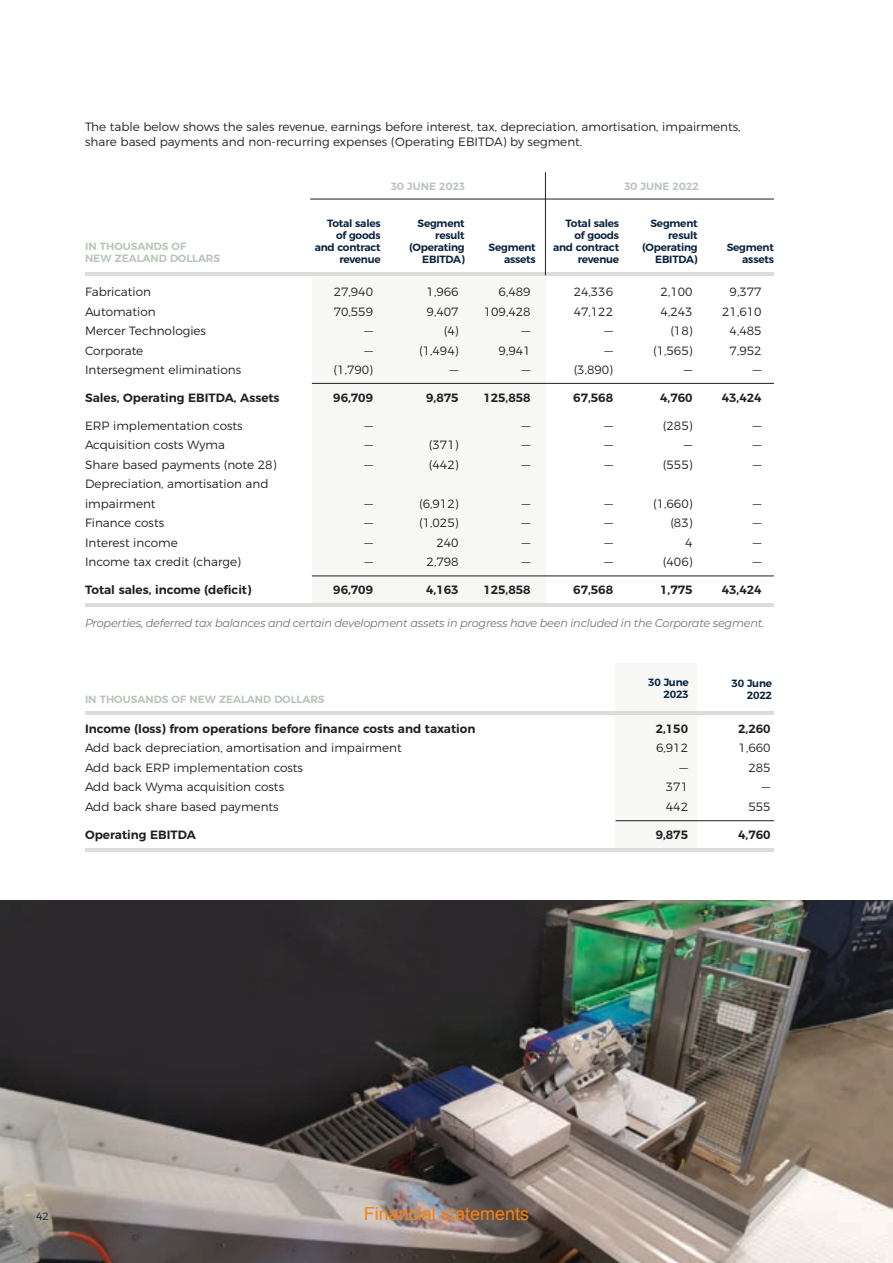
<style>
.page{position:relative;width:893px;height:1263px;background:#fff}
.page>*{position:absolute;margin:0;border:0;box-sizing:border-box;transform-origin:0 0}
.t1{font:18px "Arial";color:#fc8008}
.Tabs_Text{font:300 12px/19.5px "Montserrat";color:#231f20}
.Tabs_Text-2{font:600 12px "Montserrat";color:#231f20}
.Body_Text{font:300 12px/15px "Montserrat";color:#231f20}
.Table_Notes{font:italic 11.25px "Montserrat";letter-spacing:-.02em;color:#6c7570}
.Table_collumn_navy{font:600 10.5px/12px "Montserrat";letter-spacing:-.02em;color:#092340;text-align:right}
.In_thousands_of_NZ_dollar___Note{font:600 10.5px/12px "Montserrat";color:#bac5ba}
.t2{font:300 10.5px "Montserrat";color:#092340}
</style>
<div class="page">
<div style="left:616px;top:663px;width:81px;height:189px;background:#f7f7f6"></div>
<hr style="left:85px;top:848px;width:689px;height:4px;background:#daded8">
<hr style="left:85px;top:711px;width:689px;height:4px;background:#daded8">
<hr style="left:616px;top:820px;width:158px;height:1px;background:#231f20">
<div style="left:312px;top:272px;width:233px;height:335px;background:#f7f7f6"></div>
<hr style="left:85px;top:272px;width:688px;height:3px;background:#daded8">
<hr style="left:312px;top:383px;width:462px;height:1px;background:#231f20">
<hr style="left:312px;top:576px;width:462px;height:1px;background:#231f20">
<hr style="left:85px;top:603px;width:689px;height:4px;background:#daded8">
<hr style="left:310px;top:199px;width:464px;height:1px;background:#231f20">
<hr style="left:545px;top:172px;width:1px;height:103px;background:#231f20">
<img style="left:0;top:900px;width:893px;height:363px">
<p class="Body_Text" style="left:85px;top:118px;width:657px">The table below shows the sales revenue, earnings before interest, tax, depreciation, amortisation, impairments, share based payments and non-recurring expenses (Operating EBITDA) by segment.</p>
<p class="In_thousands_of_NZ_dollar___Note" style="left:85px;top:239px;width:137px">IN THOUSANDS OF<br>NEW ZEALAND DOLLARS</p>
<p class="In_thousands_of_NZ_dollar___Note" style="left:391px;top:180px;width:75px">30 JUNE 2023</p>
<p class="In_thousands_of_NZ_dollar___Note" style="left:624px;top:180px;width:76px">30 JUNE 2022</p>
<p class="Table_collumn_navy" style="left:315px;top:216px;width:68px">Total sales of goods and contract revenue</p>
<p class="Table_collumn_navy" style="left:409px;top:216px;width:57px">Segment result (Operating<br>EBITDA)</p>
<p class="Table_collumn_navy" style="left:489px;top:240px;width:49px">Segment assets</p>
<p class="Table_collumn_navy" style="left:553px;top:216px;width:68px">Total sales of goods and contract revenue</p>
<p class="Table_collumn_navy" style="left:642px;top:216px;width:57px">Segment result (Operating<br>EBITDA)</p>
<p class="Table_collumn_navy" style="left:727px;top:240px;width:49px">Segment assets</p>
<p class="Tabs_Text" style="left:85px;top:281px;width:67px">Fabrication</p>
<p class="Tabs_Text" style="left:334px;top:281px;width:41px">27,940</p>
<p class="Tabs_Text" style="left:427px;top:281px;width:33px">1,966</p>
<p class="Tabs_Text" style="left:499px;top:281px;width:33px">6,489</p>
<p class="Tabs_Text" style="left:574px;top:281px;width:41px">24,336</p>
<p class="Tabs_Text" style="left:661px;top:281px;width:33px">2,100</p>
<p class="Tabs_Text" style="left:730px;top:281px;width:33px">9,377</p>
<p class="Tabs_Text" style="left:85px;top:301px;width:72px">Automation</p>
<p class="Tabs_Text" style="left:334px;top:301px;width:41px">70,559</p>
<p class="Tabs_Text" style="left:427px;top:301px;width:33px">9,407</p>
<p class="Tabs_Text" style="left:484px;top:301px;width:48px">109,428</p>
<p class="Tabs_Text" style="left:574px;top:301px;width:41px">47,122</p>
<p class="Tabs_Text" style="left:661px;top:301px;width:33px">4,243</p>
<p class="Tabs_Text" style="left:722px;top:301px;width:41px">21,610</p>
<p class="Tabs_Text" style="left:85px;top:320px;width:123px">Mercer Technologies</p>
<p class="Tabs_Text" style="left:364px;top:320px;width:10px">—</p>
<p class="Tabs_Text" style="left:444px;top:320px;width:16px">(4)</p>
<p class="Tabs_Text" style="left:522px;top:320px;width:10px">—</p>
<p class="Tabs_Text" style="left:604px;top:320px;width:10px">—</p>
<p class="Tabs_Text" style="left:670px;top:320px;width:24px">(18)</p>
<p class="Tabs_Text" style="left:730px;top:320px;width:33px">4,485</p>
<p class="Tabs_Text" style="left:85px;top:340px;width:60px">Corporate</p>
<p class="Tabs_Text" style="left:364px;top:340px;width:10px">—</p>
<p class="Tabs_Text" style="left:419px;top:340px;width:41px">(1,494)</p>
<p class="Tabs_Text" style="left:499px;top:340px;width:33px">9,941</p>
<p class="Tabs_Text" style="left:604px;top:340px;width:10px">—</p>
<p class="Tabs_Text" style="left:653px;top:340px;width:41px">(1,565)</p>
<p class="Tabs_Text" style="left:730px;top:340px;width:33px">7,952</p>
<p class="Tabs_Text" style="left:85px;top:359px;width:158px">Intersegment eliminations</p>
<p class="Tabs_Text" style="left:334px;top:359px;width:41px">(1,790)</p>
<p class="Tabs_Text" style="left:450px;top:359px;width:10px">—</p>
<p class="Tabs_Text" style="left:522px;top:359px;width:10px">—</p>
<p class="Tabs_Text" style="left:574px;top:359px;width:41px">(3,890)</p>
<p class="Tabs_Text" style="left:684px;top:359px;width:10px">—</p>
<p class="Tabs_Text" style="left:753px;top:359px;width:10px">—</p>
<p class="Tabs_Text-2" style="left:85px;top:388px;width:196px">Sales, Operating EBITDA, Assets</p>
<p class="Tabs_Text-2" style="left:333px;top:388px;width:41px">96,709</p>
<p class="Tabs_Text-2" style="left:426px;top:388px;width:34px">9,875</p>
<p class="Tabs_Text-2" style="left:483px;top:388px;width:49px">125,858</p>
<p class="Tabs_Text-2" style="left:573px;top:388px;width:41px">67,568</p>
<p class="Tabs_Text-2" style="left:660px;top:388px;width:34px">4,760</p>
<p class="Tabs_Text-2" style="left:722px;top:388px;width:41px">43,424</p>
<p class="Tabs_Text" style="left:85px;top:415px;width:159px">ERP implementation costs</p>
<p class="Tabs_Text" style="left:364px;top:415px;width:10px">—</p>
<p class="Tabs_Text" style="left:522px;top:415px;width:10px">—</p>
<p class="Tabs_Text" style="left:604px;top:415px;width:10px">—</p>
<p class="Tabs_Text" style="left:663px;top:415px;width:31px">(285)</p>
<p class="Tabs_Text" style="left:753px;top:415px;width:10px">—</p>
<p class="Tabs_Text" style="left:85px;top:434px;width:141px">Acquisition costs Wyma</p>
<p class="Tabs_Text" style="left:364px;top:434px;width:10px">—</p>
<p class="Tabs_Text" style="left:429px;top:434px;width:31px">(371)</p>
<p class="Tabs_Text" style="left:522px;top:434px;width:10px">—</p>
<p class="Tabs_Text" style="left:604px;top:434px;width:10px">—</p>
<p class="Tabs_Text" style="left:684px;top:434px;width:10px">—</p>
<p class="Tabs_Text" style="left:753px;top:434px;width:10px">—</p>
<p class="Tabs_Text" style="left:85px;top:454px;width:193px">Share based payments (note 28)</p>
<p class="Tabs_Text" style="left:364px;top:454px;width:10px">—</p>
<p class="Tabs_Text" style="left:429px;top:454px;width:31px">(442)</p>
<p class="Tabs_Text" style="left:522px;top:454px;width:10px">—</p>
<p class="Tabs_Text" style="left:604px;top:454px;width:10px">—</p>
<p class="Tabs_Text" style="left:663px;top:454px;width:31px">(555)</p>
<p class="Tabs_Text" style="left:753px;top:454px;width:10px">—</p>
<p class="Tabs_Text" style="left:85px;top:473px;width:185px">Depreciation, amortisation and impairment</p>
<p class="Tabs_Text" style="left:364px;top:493px;width:10px">—</p>
<p class="Tabs_Text" style="left:419px;top:493px;width:41px">(6,912)</p>
<p class="Tabs_Text" style="left:522px;top:493px;width:10px">—</p>
<p class="Tabs_Text" style="left:604px;top:493px;width:10px">—</p>
<p class="Tabs_Text" style="left:653px;top:493px;width:41px">(1,660)</p>
<p class="Tabs_Text" style="left:753px;top:493px;width:10px">—</p>
<p class="Tabs_Text" style="left:85px;top:512px;width:81px">Finance costs</p>
<p class="Tabs_Text" style="left:364px;top:512px;width:10px">—</p>
<p class="Tabs_Text" style="left:419px;top:512px;width:41px">(1,025)</p>
<p class="Tabs_Text" style="left:522px;top:512px;width:10px">—</p>
<p class="Tabs_Text" style="left:604px;top:512px;width:10px">—</p>
<p class="Tabs_Text" style="left:670px;top:512px;width:24px">(83)</p>
<p class="Tabs_Text" style="left:753px;top:512px;width:10px">—</p>
<p class="Tabs_Text" style="left:85px;top:532px;width:94px">Interest income</p>
<p class="Tabs_Text" style="left:364px;top:532px;width:10px">—</p>
<p class="Tabs_Text" style="left:436px;top:532px;width:24px">240</p>
<p class="Tabs_Text" style="left:522px;top:532px;width:10px">—</p>
<p class="Tabs_Text" style="left:604px;top:532px;width:10px">—</p>
<p class="Tabs_Text" style="left:685px;top:532px;width:9px">4</p>
<p class="Tabs_Text" style="left:753px;top:532px;width:10px">—</p>
<p class="Tabs_Text" style="left:85px;top:551px;width:158px">Income tax credit (charge)</p>
<p class="Tabs_Text" style="left:364px;top:551px;width:10px">—</p>
<p class="Tabs_Text" style="left:427px;top:551px;width:33px">2,798</p>
<p class="Tabs_Text" style="left:522px;top:551px;width:10px">—</p>
<p class="Tabs_Text" style="left:604px;top:551px;width:10px">—</p>
<p class="Tabs_Text" style="left:663px;top:551px;width:31px">(406)</p>
<p class="Tabs_Text" style="left:753px;top:551px;width:10px">—</p>
<p class="Tabs_Text-2" style="left:85px;top:580px;width:168px">Total sales, income (deficit)</p>
<p class="Tabs_Text-2" style="left:333px;top:580px;width:41px">96,709</p>
<p class="Tabs_Text-2" style="left:426px;top:580px;width:34px">4,163</p>
<p class="Tabs_Text-2" style="left:483px;top:580px;width:49px">125,858</p>
<p class="Tabs_Text-2" style="left:573px;top:580px;width:41px">67,568</p>
<p class="Tabs_Text-2" style="left:660px;top:580px;width:34px">1,775</p>
<p class="Tabs_Text-2" style="left:722px;top:580px;width:41px">43,424</p>
<p class="Table_Notes" style="left:85px;top:615px;width:681px">Properties, deferred tax balances and certain development assets in progress have been included in the Corporate segment.</p>
<p class="In_thousands_of_NZ_dollar___Note" style="left:85px;top:692px;width:241px">IN THOUSANDS OF NEW ZEALAND DOLLARS</p>
<p class="Table_collumn_navy" style="left:648px;top:676px;width:42px">30 June<br>2023</p>
<p class="Table_collumn_navy" style="left:731px;top:676px;width:42px">30 June<br>2022</p>
<p class="Tabs_Text-2" style="left:85px;top:719px;width:392px">Income (loss) from operations before finance costs and taxation</p>
<p class="Tabs_Text-2" style="left:656px;top:719px;width:34px">2,150</p>
<p class="Tabs_Text-2" style="left:738px;top:719px;width:34px">2,260</p>
<p class="Tabs_Text" style="left:85px;top:737px;width:318px">Add back depreciation, amortisation and impairment</p>
<p class="Tabs_Text" style="left:656px;top:737px;width:33px">6,912</p>
<p class="Tabs_Text" style="left:739px;top:737px;width:33px">1,660</p>
<p class="Tabs_Text" style="left:85px;top:757px;width:220px">Add back ERP implementation costs</p>
<p class="Tabs_Text" style="left:679px;top:757px;width:10px">—</p>
<p class="Tabs_Text" style="left:748px;top:757px;width:24px">285</p>
<p class="Tabs_Text" style="left:85px;top:776px;width:201px">Add back Wyma acquisition costs</p>
<p class="Tabs_Text" style="left:666px;top:776px;width:24px">371</p>
<p class="Tabs_Text" style="left:762px;top:776px;width:10px">—</p>
<p class="Tabs_Text" style="left:85px;top:796px;width:195px">Add back share based payments</p>
<p class="Tabs_Text" style="left:666px;top:796px;width:24px">442</p>
<p class="Tabs_Text" style="left:748px;top:796px;width:24px">555</p>
<p class="Tabs_Text-2" style="left:85px;top:825px;width:112px">Operating EBITDA</p>
<p class="Tabs_Text-2" style="left:656px;top:825px;width:34px">9,875</p>
<p class="Tabs_Text-2" style="left:738px;top:825px;width:34px">4,760</p>
<p class="t2" style="left:36px;top:1208px;width:14px">42</p>
<h1 class="t1" style="left:364px;top:1201px;width:167px">Financial statements</h1>
</div>
